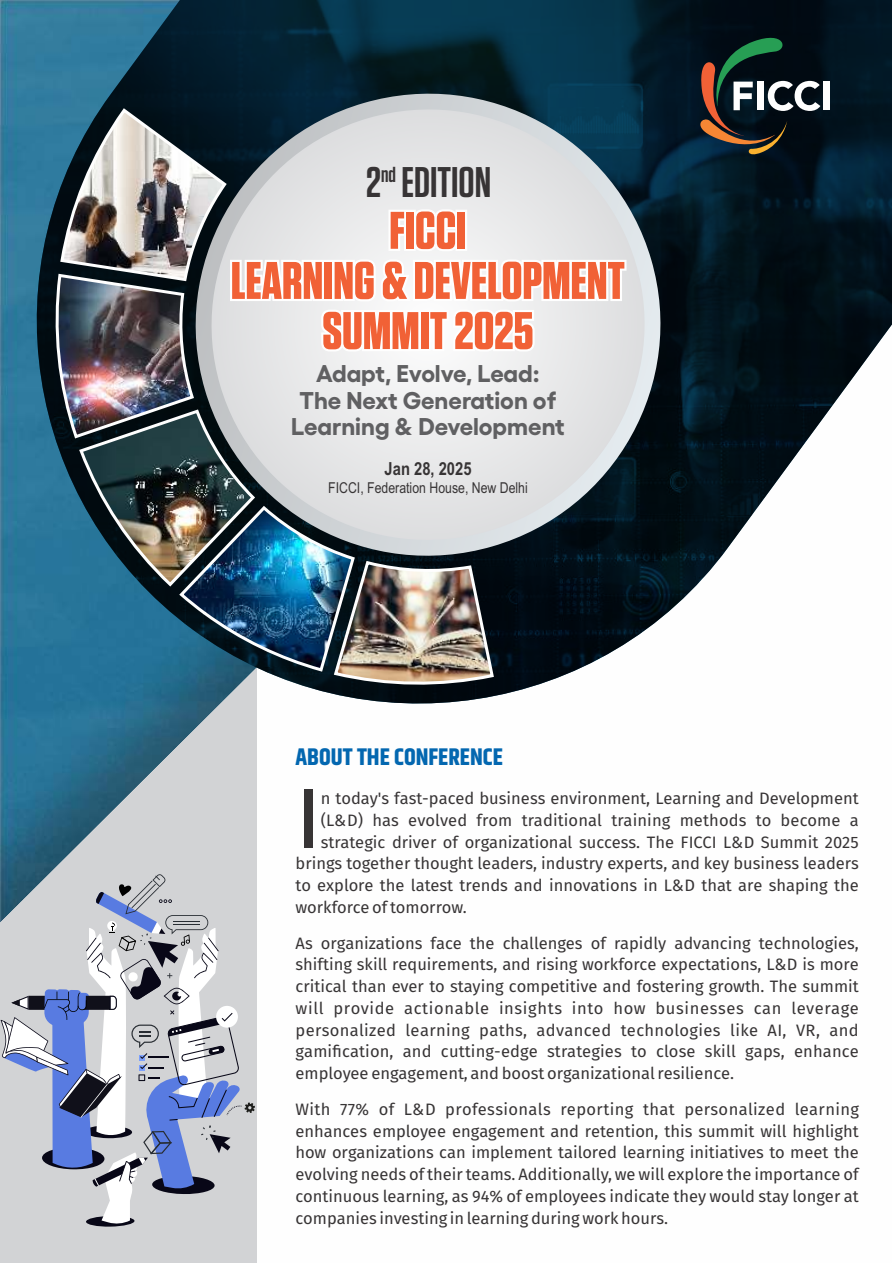
<style>
.page{position:relative;width:893px;height:1263px;background:#fff}
.page>*{position:absolute;margin:0;border:0;box-sizing:border-box;transform-origin:0 0}
.t1{font:85.65px "Fira Sans";color:#373435}
.t2{font:700 52.8px/50.1px "Tungsten";color:#f16136;text-align:center}
.t3{font:600 42.75px "Tungsten";color:#373435}
.t4{font:700 24.15px/26.1px "Gellix";color:#606062;text-align:center}
.t5{font:700 24px "Khand";color:#0367b0}
.t6{font:700 18px "Arial Narrow";color:#373435}
.t7{font:16.5px/21.8px "Fira Sans";color:#373435;text-align:justify}
.t8{font:15px "Arial Narrow";color:#373435}
</style>
<div class="page">
<svg style="left:1px;top:754px;width:256px;height:509px;background:#9bb0bb"></svg>
<img style="left:1px;top:0;width:891px;height:754px">
<img style="left:53px;top:106px;width:443px;height:580px">
<img style="left:169px;top:67px;width:518px;height:515px">
<svg style="left:187px;top:85px;width:482px;height:480px;background:#98a2a7"></svg>
<svg style="left:689px;top:30px;width:131px;height:129px;background:#283030"></svg>
<div style="left:824px;top:82px;width:6px;height:28px;background:#fefefe"></div>
<svg style="left:230px;top:209px;width:396px;height:142px"></svg>
<svg style="left:86px;top:1216px;width:49px;height:11px"></svg>
<svg style="left:0;top:874px;width:255px;height:350px;background:#b5bbca"></svg>
<h3 class="t3" style="left:366px;top:163px;width:127px"><sup>nd</sup>2 EDITION</h3>
<h2 class="t2" style="left:231px;top:208px;width:396px">FICCI<br>LEARNING &amp; DEVELOPMENT<br>SUMMIT 2025</h2>
<h3 class="t4" style="left:291px;top:361px;width:275px">Adapt, Evolve, Lead:<br>The Next Generation of<br>Learning &amp; Development</h3>
<p class="t6" style="left:385px;top:462px;width:88px">Jan 28, 2025</p>
<p class="t8" style="left:328px;top:482px;width:201px">FICCI, Federation House, New Delhi</p>
<h3 class="t5" style="left:295px;top:740px;width:209px">ABOUT THE CONFERENCE</h3>
<h1 class="t1" style="left:296px;top:767px;width:27px">I</h1>
<p class="t7" style="left:321px;top:788px;width:539px">n today's fast-paced business environment, Learning and Development</p>
<p class="t7" style="left:321px;top:809px;width:539px">(L&amp;D) has evolved from traditional training methods to become a</p>
<p class="t7" style="left:321px;top:831px;width:539px">strategic driver of organizational success. The FICCI L&amp;D Summit 2025</p>
<p class="t7" style="left:296px;top:853px;width:565px">brings together thought leaders, industry experts, and key business leaders</p>
<p class="t7" style="left:296px;top:875px;width:565px">to explore the latest trends and innovations in L&amp;D that are shaping the</p>
<p class="t7" style="left:296px;top:896px;width:173px">workforce of tomorrow.</p>
<p class="t7" style="left:295px;top:932px;width:565px">As organizations face the challenges of rapidly advancing technologies, shifting skill requirements, and rising workforce expectations, L&amp;D is more critical than ever to staying competitive and fostering growth. The summit will provide actionable insights into how businesses can leverage personalized learning paths, advanced technologies like AI, VR, and gamification, and cutting-edge strategies to close skill gaps, enhance employee engagement, and boost organizational resilience.</p>
<p class="t7" style="left:295px;top:1098px;width:565px">With 77% of L&amp;D professionals reporting that personalized learning enhances employee engagement and retention, this summit will highlight how organizations can implement tailored learning initiatives to meet the evolving needs of their teams. Additionally, we will explore the importance of continuous learning, as 94% of employees indicate they would stay longer at companies investing in learning during work hours.</p>
</div>
